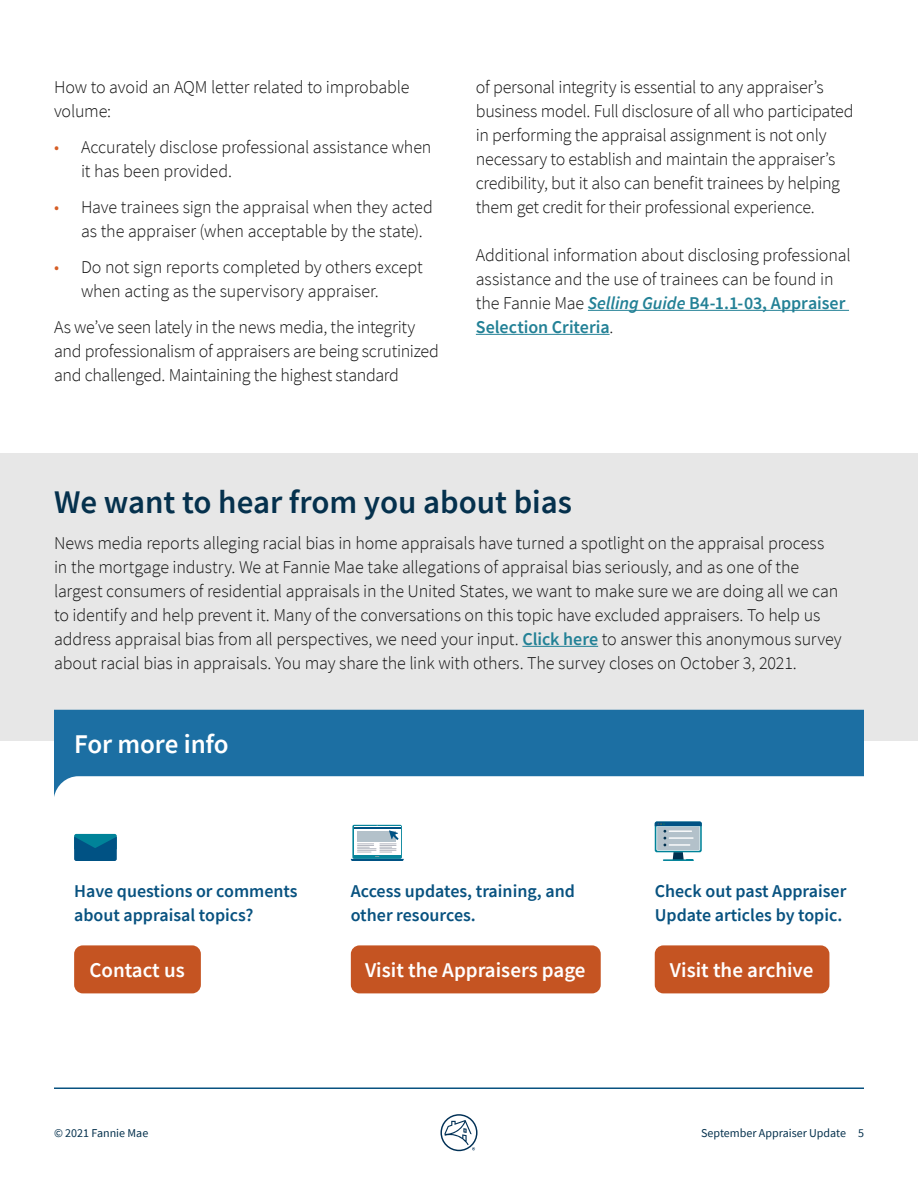
<style>
.page{position:relative;width:918px;height:1188px;background:#fff}
.page>*{position:absolute;margin:0;border:0;box-sizing:border-box;transform-origin:0 0}
.t1{font:600 33px "Source Sans Pro";color:#05314d}
.H5-_span{font:600 27px "Source Sans Pro";letter-spacing:-.005em;color:#fff}
.Button_CTA{font:600 21px "Source Sans Pro";color:#fff}
.Body{font:300 18px/24px "Source Sans Pro";letter-spacing:-.01em;color:#121212}
.t2{font:600 18px/24px "Source Sans Pro";color:#085280}
.t3{font:12px "Source Sans Pro";color:#05314d}
.s1{color:#d65e26}
.s2{font-weight:600;font-style:italic;color:#238196}
.s3{font-weight:600;color:#238196}
</style>
<div class="page">
<hr style="left:54px;top:1088px;width:810px;height:1px;background:#085280">
<svg style="left:440px;top:1114px;width:38px;height:37px"></svg>
<div style="left:0;top:453px;width:918px;height:288px;background:#e7e7e7"></div>
<svg style="left:54px;top:710px;width:810px;height:87px;fill:#1c6fa3"></svg>
<svg style="left:74px;top:834px;width:43px;height:27px"></svg>
<div style="left:74px;top:945px;width:127px;height:48px;background:#c55422;border-radius:9px"></div>
<svg style="left:351px;top:825px;width:53px;height:36px"></svg>
<div style="left:351px;top:945px;width:250px;height:48px;background:#c55422;border-radius:9px"></div>
<hr style="left:664px;top:859px;width:29px;height:2px;background:#008399">
<svg style="left:655px;top:822px;width:47px;height:38px;background:#99b7c5"></svg>
<div style="left:655px;top:945px;width:174px;height:48px;background:#c55422;border-radius:9px"></div>
<hr style="left:522px;top:646px;width:76px;height:1px;background:#238196">
<hr style="left:588px;top:310px;width:261px;height:1px;background:#238196">
<hr style="left:476px;top:334px;width:134px;height:1px;background:#238196">
<p class="Body" style="left:54px;top:75px;width:357px">How to avoid an AQM letter related to improbable volume:</p>
<p class="Body" style="left:81px;top:135px;width:352px;text-indent:-27px"><span class="s1">•</span> Accurately disclose professional assistance when it has been provided.</p>
<p class="Body" style="left:81px;top:195px;width:353px;text-indent:-27px"><span class="s1">•</span> Have trainees sign the appraisal when they acted as the appraiser (when acceptable by the state).</p>
<p class="Body" style="left:81px;top:255px;width:343px;text-indent:-27px"><span class="s1">•</span> Do not sign reports completed by others except when acting as the supervisory appraiser.</p>
<p class="Body" style="left:54px;top:315px;width:386px">As we’ve seen lately in the news media, the integrity and professionalism of appraisers are being scrutinized and challenged. Maintaining the highest standard</p>
<p class="Body" style="left:476px;top:75px;width:379px">of personal integrity is essential to any appraiser’s business model. Full disclosure of all who participated in performing the appraisal assignment is not only necessary to establish and maintain the appraiser’s credibility, but it also can benefit trainees by helping them get credit for their professional experience.</p>
<p class="Body" style="left:476px;top:243px;width:376px">Additional information about disclosing professional assistance and the use of trainees can be found in the Fannie Mae <span class="s2">Selling Guide</span> <span class="s3">B4-1.1-03, Appraiser Selection Criteria</span>.</p>
<h3 class="t1" style="left:54px;top:480px;width:520px">We want to hear from you about bias</h3>
<p class="Body" style="left:54px;top:531px;width:789px">News media reports alleging racial bias in home appraisals have turned a spotlight on the appraisal process in the mortgage industry. We at Fannie Mae take allegations of appraisal bias seriously, and as one of the largest consumers of residential appraisals in the United States, we want to make sure we are doing all we can to identify and help prevent it. Many of the conversations on this topic have excluded appraisers. To help us address appraisal bias from all perspectives, we need your input. <span class="s3">Click here</span> to answer this anonymous survey about racial bias in appraisals. You may share the link with others. The survey closes on October 3, 2021.</p>
<p class="H5-_span" style="left:74px;top:726px;width:156px">For more info</p>
<h6 class="t2" style="left:74px;top:879px;width:225px">Have questions or comments about appraisal topics?</h6>
<p class="Button_CTA" style="left:89px;top:957px;width:97px">Contact us</p>
<h6 class="t2" style="left:351px;top:879px;width:226px">Access updates, training, and other resources.</h6>
<p class="Button_CTA" style="left:365px;top:957px;width:222px">Visit the Appraisers page</p>
<h6 class="t2" style="left:655px;top:879px;width:193px">Check out past Appraiser<br>Update articles by topic.</h6>
<p class="Button_CTA" style="left:670px;top:957px;width:145px">Visit the archive</p>
<p class="t3" style="left:54px;top:1125px;width:96px">© 2021 Fannie Mae</p>
<p class="t3" style="left:701px;top:1125px;width:164px">September Appraiser Update 5</p>
</div>
